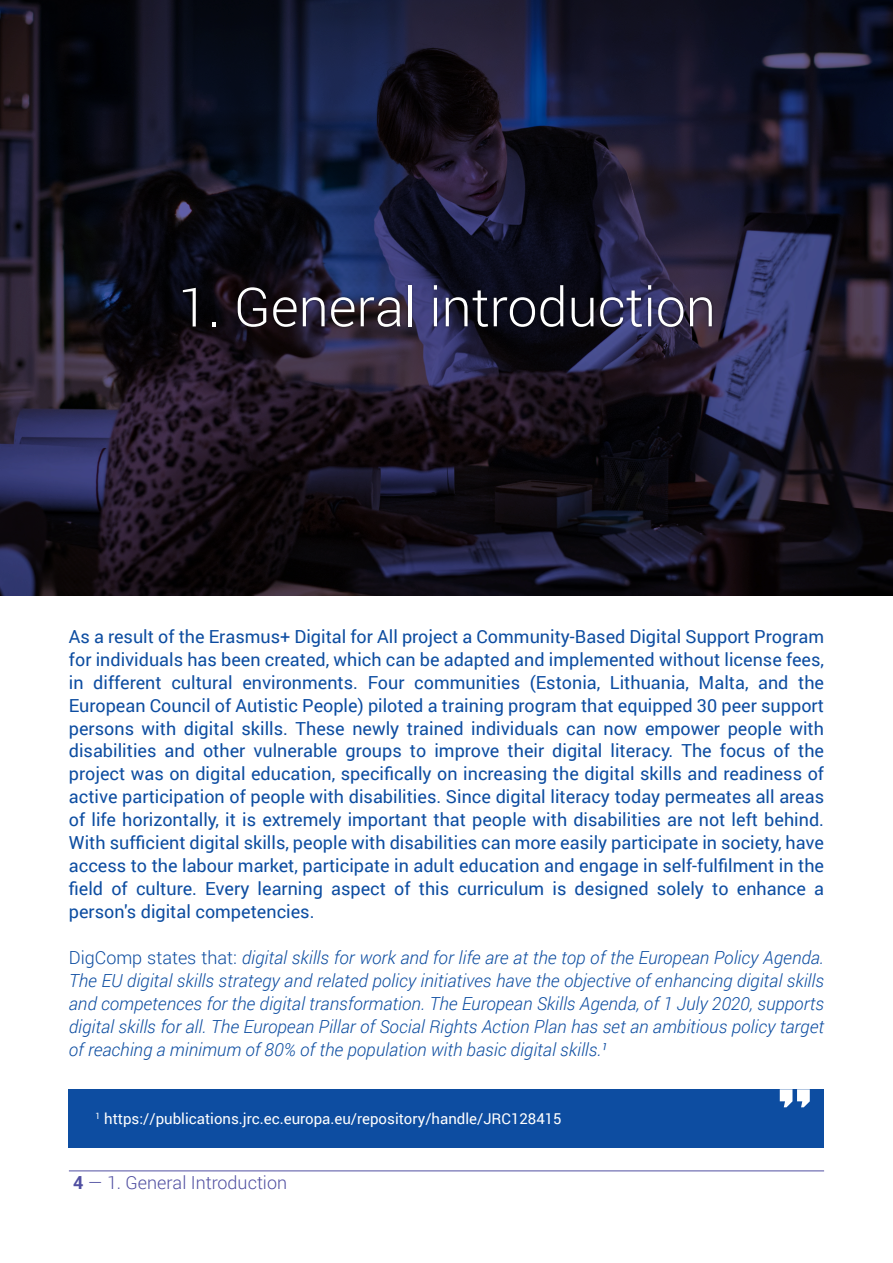
<style>
.page{position:relative;width:893px;height:1263px;background:#fff}
.page>*{position:absolute;margin:0;border:0;box-sizing:border-box;transform-origin:0 0}
.t1{font:300 54px "Roboto";color:#fff}
.t2{font:18px/23px "Roboto";color:#0d4da1;text-align:justify}
.t3{font:italic 300 18px/23px "Roboto";color:#0d4da1;text-align:justify}
.t4{font:300 18px "Roboto";color:#504fa1}
.t5{font:15px "Roboto";color:#fff}
.s1{font-style:normal}
.s2{font-weight:700}
</style>
<div class="page">
<hr style="left:69px;top:1170px;width:755px;height:1px;background:#504fa1">
<div style="left:0;top:0;width:893px;height:596px;background:#504fa1;opacity:.9"></div>
<img style="left:180px;top:283px;width:535px;height:46px">
<div style="left:69px;top:1089px;width:755px;height:58px;background:#0d4da1"></div>
<svg style="left:780px;top:1089px;width:30px;height:18px"></svg>
<h1 class="t1" style="left:178px;top:270px;width:539px">1. General introduction</h1>
<p class="t2" style="left:69px;top:624px;width:757px">As a result of the Erasmus+ Digital for All project a Community-Based Digital Support Program for individuals has been created, which can be adapted and implemented without license fees, in different cultural environments. Four communities (Estonia, Lithuania, Malta, and the European Council of Autistic People) piloted a training program that equipped 30 peer support persons with digital skills. These newly trained individuals can now empower people with disabilities and other vulnerable groups to improve their digital literacy. The focus of the project was on digital education, specifically on increasing the digital skills and readiness of active participation of people with disabilities. Since digital literacy today permeates all areas of life horizontally, it is extremely important that people with disabilities are not left behind.<br>With sufficient digital skills, people with disabilities can more easily participate in society, have access to the labour market, participate in adult education and engage in self-fulfilment in the field of culture. Every learning aspect of this curriculum is designed solely to enhance a person's digital competencies.</p>
<p class="t3" style="left:69px;top:945px;width:757px"><span class="s1">DigComp states that:</span> digital skills for work and for life are at the top of the European Policy Agenda.<br>The EU digital skills strategy and related policy initiatives have the objective of enhancing digital skills and competences for the digital transformation. The European Skills Agenda, of 1 July 2020, supports digital skills for all. The European Pillar of Social Rights Action Plan has set an ambitious policy target of reaching a minimum of 80% of the population with basic digital skills.¹</p>
<p class="t5" style="left:96px;top:1108px;width:468px"><sup>1</sup> https://publications.jrc.ec.europa.eu/repository/handle/JRC128415</p>
<p class="t4" style="left:73px;top:1170px;width:215px"><span class="s2">4</span> — 1. General Introduction</p>
</div>
